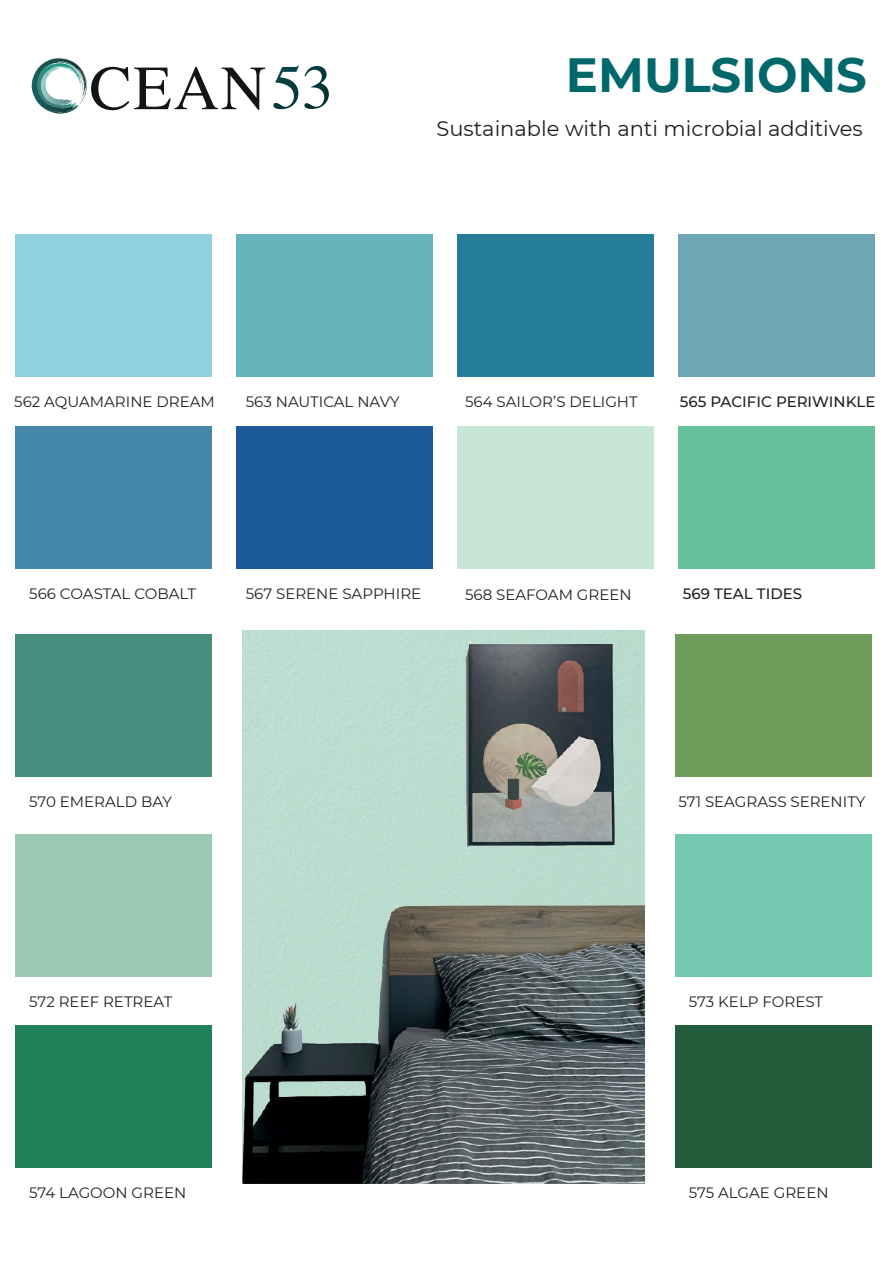
<style>
.page{position:relative;width:893px;height:1263px;background:#fff}
.page>*{position:absolute;margin:0;border:0;box-sizing:border-box;transform-origin:0 0}
.t1{font:62.85px "Times";color:#121516}
.t2{font:700 48px "Montserrat";color:#00686b}
.t3{font:21px "Montserrat";color:#231f20}
.t4{font:15px "Montserrat";color:#231f20}
.t5{font:500 15px "Montserrat";color:#231f20}
</style>
<div class="page">
<div style="left:237px;top:234px;width:196px;height:142px;background:#65b4bb"></div>
<div style="left:458px;top:234px;width:196px;height:142px;background:#257d9a"></div>
<div style="left:679px;top:234px;width:196px;height:142px;background:#6da7b6"></div>
<div style="left:16px;top:234px;width:196px;height:142px;background:#91d0de"></div>
<div style="left:237px;top:427px;width:196px;height:142px;background:#1c5997"></div>
<div style="left:458px;top:427px;width:196px;height:142px;background:#c7e6d8"></div>
<div style="left:679px;top:427px;width:196px;height:142px;background:#65c09c"></div>
<div style="left:16px;top:427px;width:196px;height:142px;background:#4487a8"></div>
<div style="left:16px;top:634px;width:196px;height:142px;background:#468d7d"></div>
<div style="left:675px;top:634px;width:197px;height:142px;background:#6d9c5b"></div>
<div style="left:16px;top:834px;width:196px;height:142px;background:#9acab6"></div>
<div style="left:16px;top:1025px;width:196px;height:142px;background:#208158"></div>
<div style="left:675px;top:1025px;width:197px;height:142px;background:#225e3c"></div>
<div style="left:675px;top:834px;width:197px;height:142px;background:#76c9b1"></div>
<svg style="left:31px;top:57px;width:54px;height:57px"></svg>
<svg style="left:273px;top:65px;width:56px;height:44px"></svg>
<img style="left:243px;top:641px;width:402px;height:543px">
<h1 class="t1" style="left:90px;top:29px;width:178px">CEAN</h1>
<h2 class="t2" style="left:566px;top:40px;width:302px">EMULSIONS</h2>
<h3 class="t3" style="left:436px;top:114px;width:428px">Sustainable with anti microbial additives</h3>
<p class="t4" style="left:14px;top:391px;width:202px">562 AQUAMARINE DREAM</p>
<p class="t4" style="left:246px;top:391px;width:155px">563 NAUTICAL NAVY</p>
<p class="t4" style="left:465px;top:392px;width:174px">564 SAILOR’S DELIGHT</p>
<p class="t5" style="left:680px;top:391px;width:197px">565 PACIFIC PERIWINKLE</p>
<p class="t4" style="left:29px;top:584px;width:168px">566 COASTAL COBALT</p>
<p class="t4" style="left:246px;top:584px;width:177px">567 SERENE SAPPHIRE</p>
<p class="t4" style="left:465px;top:584px;width:168px">568 SEAFOAM GREEN</p>
<p class="t5" style="left:683px;top:584px;width:121px">569 TEAL TIDES</p>
<p class="t4" style="left:29px;top:791px;width:144px">570 EMERALD BAY</p>
<p class="t4" style="left:678px;top:791px;width:188px">571 SEAGRASS SERENITY</p>
<p class="t4" style="left:29px;top:991px;width:145px">572 REEF RETREAT</p>
<p class="t4" style="left:689px;top:991px;width:136px">573 KELP FOREST</p>
<p class="t4" style="left:29px;top:1182px;width:159px">574 LAGOON GREEN</p>
<p class="t4" style="left:689px;top:1182px;width:141px">575 ALGAE GREEN</p>
</div>
